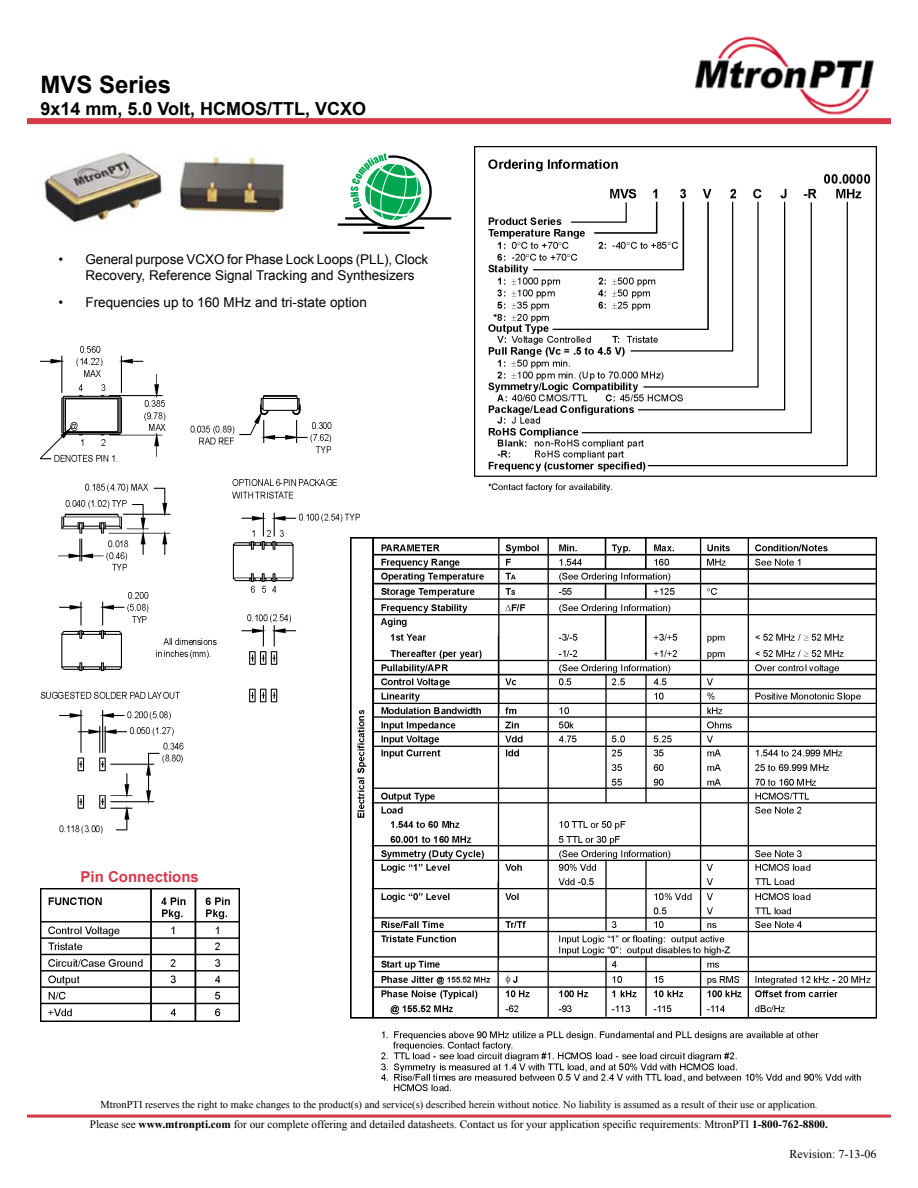
<style>
.page{position:relative;width:918px;height:1188px;background:#fff}
.page>*{position:absolute;margin:0;border:0;box-sizing:border-box;transform-origin:0 0}
.t1{font:700 24px "Arial";color:#000}
.t2{font:700 18px "Arial";color:#000}
.t3{font:700 15px "Arial";color:#d73949}
.t4{font:13.5px/16.2px "Arial";color:#000}
.t5{font:12px "Times New Roman";color:#000}
.t6{font:11.25px "Times New Roman";color:#000}
.t7{font:10.5px "Times New Roman";color:#000}
.s1{font-weight:700}
</style>
<div class="page">
<div style="left:27px;top:1115px;width:864px;height:3px;border:2px solid #d73949"></div>
<img style="left:695px;top:36px;width:179px;height:79px">
<div style="left:27px;top:118px;width:864px;height:6px;background:#d73949"></div>
<img style="left:41px;top:347px;width:318px;height:487px">
<img style="left:475px;top:147px;width:401px;height:345px">
<img style="left:41px;top:889px;width:199px;height:133px">
<img style="left:44px;top:152px;width:240px;height:73px">
<img style="left:351px;top:538px;width:525px;height:554px">
<hr style="left:363px;top:232px;width:47px;height:2px;background:#000">
<hr style="left:338px;top:223px;width:44px;height:3px;background:#000">
<hr style="left:345px;top:217px;width:106px;height:3px;background:#000">
<hr style="left:378px;top:227px;width:46px;height:2px;background:#000">
<svg style="left:346px;top:153px;width:84px;height:72px"></svg>
<h1 class="t1" style="left:40px;top:69px;width:132px">MVS Series</h1>
<h2 class="t2" style="left:40px;top:97px;width:327px">9x14 mm, 5.0 Volt, HCMOS/TTL, VCXO</h2>
<p class="t4" style="left:58px;top:251px;width:6px">•</p>
<p class="t4" style="left:58px;top:294px;width:6px">•</p>
<p class="t4" style="left:86px;top:251px;width:344px">General purpose VCXO for Phase Lock Loops (PLL), Clock<br>Recovery, Reference Signal Tracking and Synthesizers</p>
<p class="t4" style="left:86px;top:294px;width:283px">Frequencies up to 160 MHz and tri-state option</p>
<h3 class="t3" style="left:81px;top:867px;width:120px">Pin Connections</h3>
<p class="t7" style="left:100px;top:1097px;width:719px">MtronPTI reserves the right to make changes to the product(s) and service(s) described herein without notice. No liability is assumed as a result of their use or application.</p>
<p class="t6" style="left:90px;top:1117px;width:740px">Please see <span class="s1">www.mtronpti.com</span> for our complete offering and detailed datasheets. Contact us for your application specific requirements: MtronPTI <span class="s1">1-800-762-8800.</span></p>
<p class="t5" style="left:789px;top:1146px;width:88px">Revision: 7-13-06</p>
</div>
